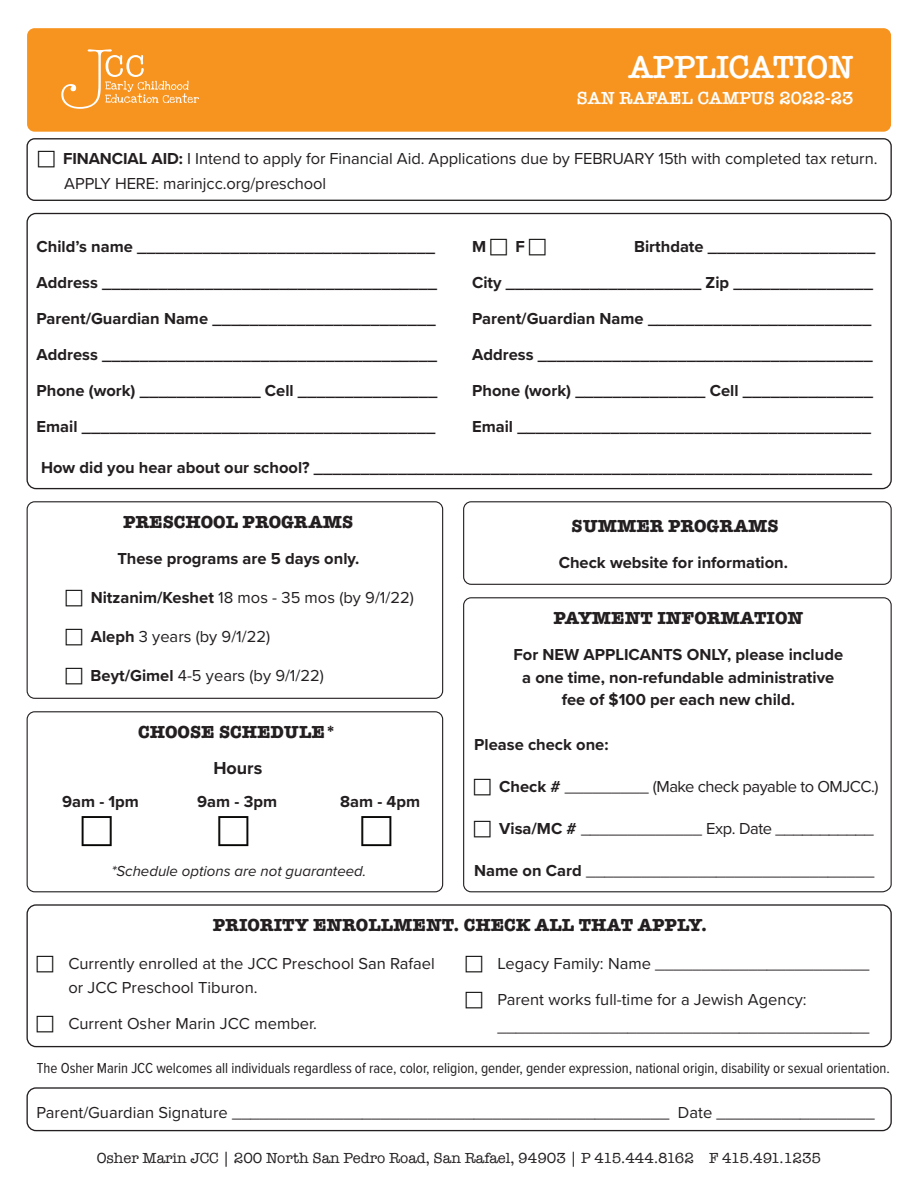
<style>
.page{position:relative;width:918px;height:1188px;background:#fff}
.page>*{position:absolute;margin:0;border:0;box-sizing:border-box;transform-origin:0 0}
.t1{font:600 33px "American Typewriter";color:#fff}
.t2{font:700 18px "American Typewriter";color:#231f20}
.t3{font:600 18px "American Typewriter";color:#fff}
.t4{font:700 18px "Proxima Nova";color:#231f20}
.t5{font:700 16.5px/36px "Proxima Nova";color:#231f20}
.t6{font:16.5px/25.5px "Proxima Nova";color:#231f20}
.t7{font:16.5px "Proxima Nova";letter-spacing:-.03em;color:#231f20}
.t8{font:15px "Proxima Nova Cond";color:#231f20}
.t9{font:15px "American Typewriter";color:#231f20}
.t10{font:italic 15px "Proxima Nova";color:#231f20}
.s1{font-weight:700}
</style>
<div class="page">
<div style="left:26px;top:138px;width:866px;height:63px;border:1px solid #231f20;border-radius:8px"></div>
<div style="left:463px;top:501px;width:429px;height:84px;border:1px solid #231f20;border-radius:8px"></div>
<svg style="left:463px;top:597px;width:429px;height:296px"></svg>
<div style="left:27px;top:501px;width:416px;height:198px;border:1px solid #231f20;border-radius:8px"></div>
<div style="left:27px;top:711px;width:416px;height:181px;border:1px solid #231f20;border-radius:8px"></div>
<div style="left:26px;top:904px;width:866px;height:143px;border:1px solid #231f20;border-radius:9px"></div>
<div style="left:26px;top:1087px;width:866px;height:44px;border:1px solid #231f20;border-radius:9px"></div>
<div style="left:27px;top:28px;width:864px;height:104px;background:#f79420;border-radius:8px"></div>
<svg style="left:61px;top:49px;width:138px;height:60px"></svg>
<svg style="left:474px;top:779px;width:17px;height:17px"></svg>
<svg style="left:474px;top:821px;width:17px;height:17px"></svg>
<h1 class="t1" style="left:629px;top:42px;width:227px">APPLICATION</h1>
<p class="t3" style="left:577px;top:84px;width:278px">SAN RAFAEL CAMPUS 2022-23</p>
<p class="t6" style="left:63px;top:145px;width:816px"><span class="s1">FINANCIAL AID:</span> I Intend to apply for Financial Aid. Applications due by FEBRUARY 15th with completed tax return.<br>APPLY HERE: marinjcc.org/preschool</p>
<p class="t5" style="left:37px;top:228px;width:403px">Child’s name ________________________________ Address ____________________________________ Parent/Guardian Name ________________________ Address ____________________________________ Phone (work) _____________ Cell _______________ Email ______________________________________</p>
<p class="t5" style="left:472px;top:228px;width:16px">M</p>
<p class="t5" style="left:515px;top:228px;width:11px">F</p>
<p class="t5" style="left:472px;top:228px;width:405px;text-indent:162px">Birthdate __________________ City _____________________ Zip _______________ Parent/Guardian Name ________________________ Address ____________________________________ Phone (work) ______________ Cell ______________ Email ______________________________________</p>
<p class="t5" style="left:41px;top:449px;width:833px">How did you hear about our school? ____________________________________________________________</p>
<p class="t2" style="left:123px;top:506px;width:232px">PRESCHOOL PROGRAMS</p>
<p class="t5" style="left:117px;top:540px;width:243px">These programs are 5 days only.</p>
<p class="t6" style="left:91px;top:584px;width:325px"><span class="s1">Nitzanim/Keshet</span> 18 mos - 35 mos (by 9/1/22)</p>
<p class="t6" style="left:91px;top:623px;width:181px"><span class="s1">Aleph</span> 3 years (by 9/1/22)</p>
<p class="t6" style="left:91px;top:662px;width:235px"><span class="s1">Beyt/Gimel</span> 4-5 years (by 9/1/22)</p>
<p class="t2" style="left:572px;top:510px;width:209px">SUMMER PROGRAMS</p>
<p class="t5" style="left:559px;top:544px;width:231px">Check website for information.</p>
<p class="t2" style="left:553px;top:603px;width:251px">PAYMENT INFORMATION</p>
<p class="t5" style="left:513px;top:643px;width:331px;line-height:22.5px;text-align:center">For NEW APPLICANTS ONLY, please include a one time, non-refundable administrative fee of $100 per each new child.</p>
<p class="t5" style="left:474px;top:726px;width:136px">Please check one:</p>
<p class="t7" style="left:499px;top:775px;width:381px"><span class="s1">Check #</span> _________ (Make check payable to OMJCC.)</p>
<p class="t6" style="left:499px;top:815px;width:376px"><span class="s1">Visa/MC #</span> _____________ Exp. Date ___________</p>
<p class="t6" style="left:474px;top:857px;width:402px"><span class="s1">Name on Card</span> _______________________________</p>
<p class="t2" style="left:138px;top:717px;width:200px">CHOOSE SCHEDULE*</p>
<p class="t4" style="left:213px;top:755px;width:50px">Hours</p>
<p class="t5" style="left:62px;top:783px;width:78px">9am - 1pm</p>
<p class="t5" style="left:197px;top:783px;width:81px">9am - 3pm</p>
<p class="t5" style="left:340px;top:783px;width:81px">8am - 4pm</p>
<p class="t10" style="left:111px;top:860px;width:256px">*Schedule options are not guaranteed.</p>
<p class="t2" style="left:213px;top:910px;width:496px">PRIORITY ENROLLMENT. CHECK ALL THAT APPLY.</p>
<p class="t6" style="left:68px;top:951px;width:368px;line-height:24px">Currently enrolled at the JCC Preschool San Rafael or JCC Preschool Tiburon.</p>
<p class="t6" style="left:68px;top:1010px;width:250px">Current Osher Marin JCC member.</p>
<p class="t6" style="left:497px;top:945px;width:373px;line-height:36px">Legacy Family: Name _______________________<br>Parent works full-time for a Jewish Agency:</p>
<p class="t6" style="left:497px;top:1013px;width:374px">________________________________________</p>
<p class="t8" style="left:37px;top:1057px;width:854px">The Osher Marin JCC welcomes all individuals regardless of race, color, religion, gender, gender expression, national origin, disability or sexual orientation.</p>
<p class="t6" style="left:37px;top:1099px;width:840px">Parent/Guardian Signature _______________________________________________ Date _________________</p>
<p class="t9" style="left:97px;top:1146px;width:726px">Osher Marin JCC | 200 North San Pedro Road, San Rafael, 94903 | P 415.444.8162 F 415.491.1235</p>
</div>
